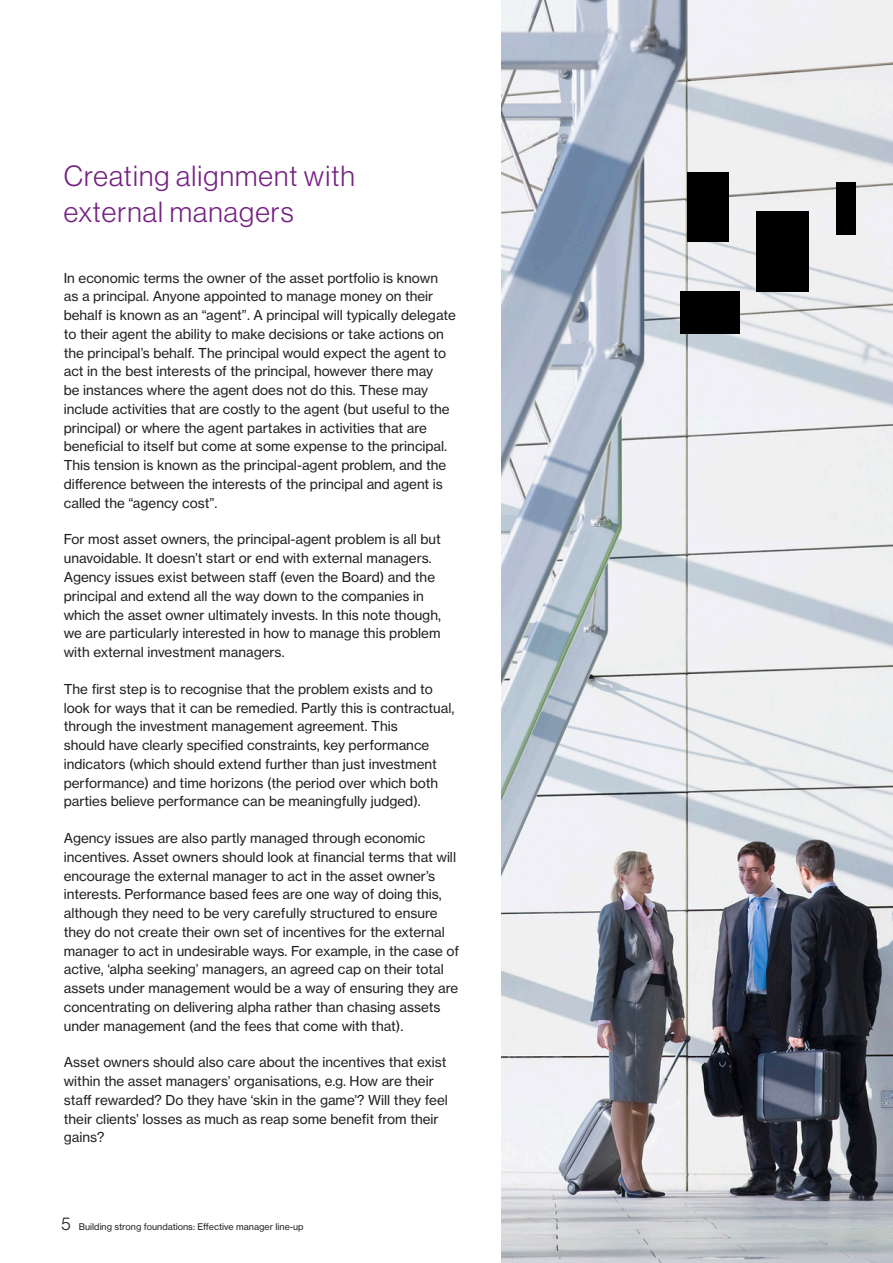
<style>
.page{position:relative;width:893px;height:1263px;background:#fff}
.page>*{position:absolute;margin:0;border:0;box-sizing:border-box;transform-origin:0 0}
.Subtitle_1__23_26_Li{font:28.5px/36px "N Haas Grotesk DS Std 45 Lt";letter-spacing:.04em;color:#752183}
.Body_text_black{font:13.5px/18.8px "N Haas Grotesk TX Std 55 Rg";color:#231f20}
.Page_Footer__6pt_Bla{font:9px "N Haas Grotesk TX Std 55 Rg";color:#231f20}
.s1{font-family:"N Haas Grotesk DS Std 45 Lt";font-size:18px}
</style>
<div class="page">
<img style="left:502px;top:0;width:391px;height:1263px">
<div style="left:680px;top:292px;width:59px;height:42px;background:#000"></div>
<div style="left:688px;top:172px;width:41px;height:69px;background:#000"></div>
<div style="left:836px;top:182px;width:20px;height:52px;background:#000"></div>
<div style="left:756px;top:211px;width:52px;height:81px;background:#000"></div>
<p class="Subtitle_1__23_26_Li" style="left:64px;top:158px;width:293px">Creating alignment with external managers</p>
<p class="Body_text_black" style="left:64px;top:268px;width:394px">In economic terms the owner of the asset portfolio is known as a principal. Anyone appointed to manage money on their behalf is known as an “agent”. A principal will typically delegate to their agent the ability to make decisions or take actions on the principal’s behalf. The principal would expect the agent to act in the best interests of the principal, however there may<br>be instances where the agent does not do this. These may include activities that are costly to the agent (but useful to the principal) or where the agent partakes in activities that are beneficial to itself but come at some expense to the principal.<br>This tension is known as the principal-agent problem, and the difference between the interests of the principal and agent is called the “agency cost”.</p>
<p class="Body_text_black" style="left:64px;top:530px;width:379px">For most asset owners, the principal-agent problem is all but unavoidable. It doesn’t start or end with external managers.<br>Agency issues exist between staff (even the Board) and the principal and extend all the way down to the companies in which the asset owner ultimately invests. In this note though, we are particularly interested in how to manage this problem with external investment managers.</p>
<p class="Body_text_black" style="left:64px;top:679px;width:392px">The first step is to recognise that the problem exists and to look for ways that it can be remedied. Partly this is contractual, through the investment management agreement. This<br>should have clearly specified constraints, key performance indicators (which should extend further than just investment performance) and time horizons (the period over which both parties believe performance can be meaningfully judged).</p>
<p class="Body_text_black" style="left:64px;top:829px;width:397px">Agency issues are also partly managed through economic incentives. Asset owners should look at financial terms that will encourage the external manager to act in the asset owner’s interests. Performance based fees are one way of doing this, although they need to be very carefully structured to ensure they do not create their own set of incentives for the external manager to act in undesirable ways. For example, in the case of active, ‘alpha seeking’ managers, an agreed cap on their total assets under management would be a way of ensuring they are concentrating on delivering alpha rather than chasing assets under management (and the fees that come with that).</p>
<p class="Body_text_black" style="left:64px;top:1053px;width:386px">Asset owners should also care about the incentives that exist within the asset managers’ organisations, e.g. How are their staff rewarded? Do they have ‘skin in the game’? Will they feel their clients’ losses as much as reap some benefit from their gains?</p>
<p class="Page_Footer__6pt_Bla" style="left:62px;top:1221px;width:243px"><span class="s1">5</span> Building strong foundations: Effective manager line-up</p>
</div>
